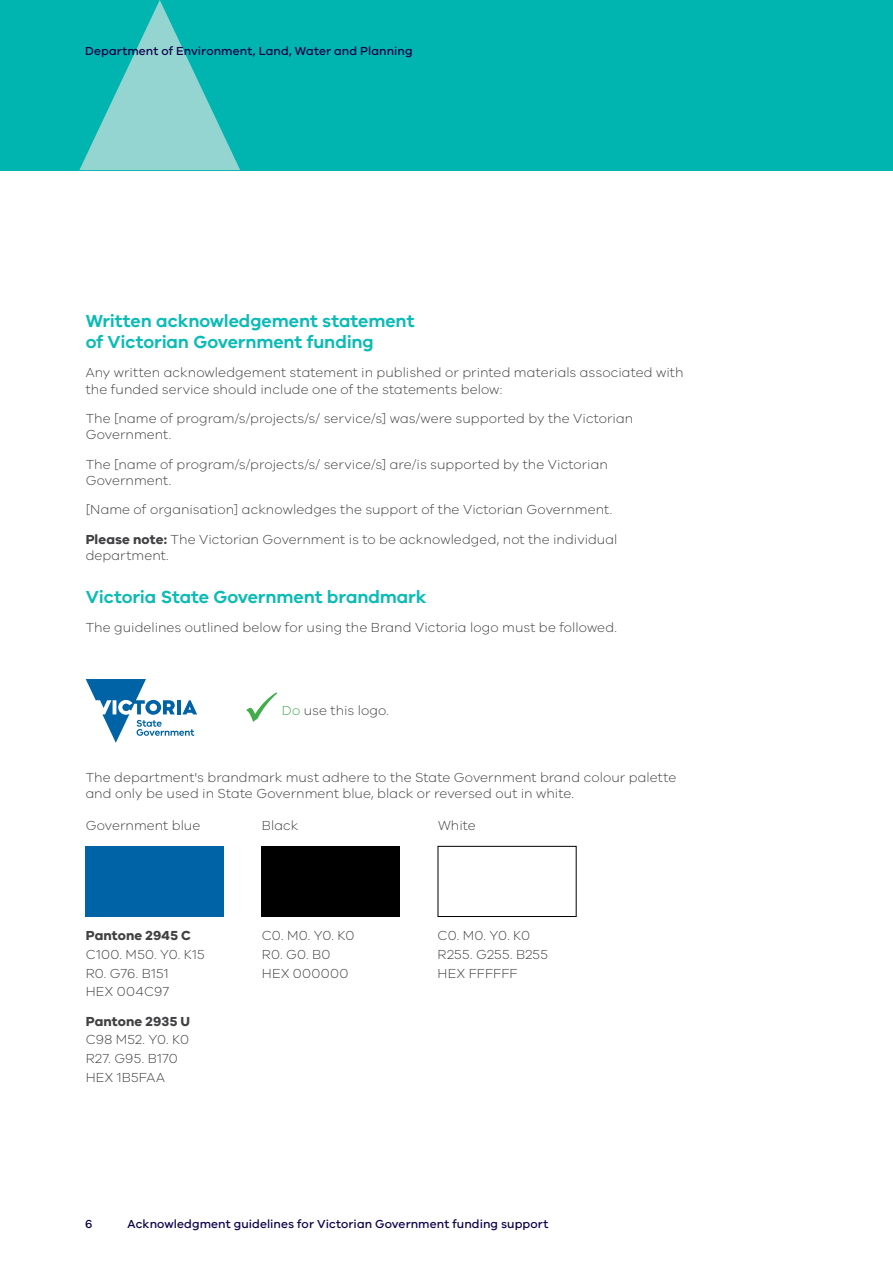
<style>
.page{position:relative;width:893px;height:1263px;background:#fff}
.page>*{position:absolute;margin:0;border:0;box-sizing:border-box;transform-origin:0 0}
.t1{font:600 18px/21px "VIC";letter-spacing:-.005em;color:#0bbbb5}
.t2{font:300 13.5px/18.8px "VIC";letter-spacing:.005em;color:#414042}
.t3{font:300 13.5px/18.8px "VIC";letter-spacing:.025em;color:#414042}
.t4{font:700 13.5px "VIC";letter-spacing:.01em;color:#414042}
.t5{font:500 12px "VIC";letter-spacing:.005em;color:#100249}
.s1{font-weight:700}
.s2{color:#40ad4a}
</style>
<div class="page">
<div style="left:0;top:0;width:893px;height:170px;background:#00b5af"></div>
<svg style="left:79px;top:0;width:161px;height:170px"></svg>
<svg style="left:86px;top:679px;width:111px;height:64px"></svg>
<div style="left:86px;top:846px;width:138px;height:70px;background:#0063a5"></div>
<div style="left:262px;top:846px;width:138px;height:70px;background:#000"></div>
<div style="left:438px;top:846px;width:139px;height:71px;border:1px solid #000"></div>
<svg style="left:246px;top:692px;width:31px;height:30px"></svg>
<p class="t5" style="left:85px;top:43px;width:329px">Department of Environment, Land, Water and Planning</p>
<h1 class="t1" style="left:86px;top:310px;width:330px">Written acknowledgement statement of Victorian Government funding</h1>
<p class="t2" style="left:86px;top:364px;width:599px;line-height:16.5px">Any written acknowledgement statement in published or printed materials associated with the funded service should include one of the statements below:</p>
<p class="t2" style="left:86px;top:410px;width:549px;line-height:16.5px">The [name of program/s/projects/s/ service/s] was/were supported by the Victorian<br>Government.</p>
<p class="t2" style="left:86px;top:455px;width:524px;line-height:16.5px">The [name of program/s/projects/s/ service/s] are/is supported by the Victorian<br>Government.</p>
<p class="t2" style="left:86px;top:495px;width:533px;line-height:29.2px">[Name of organisation] acknowledges the support of the Victorian Government.<br><span class="s1">Please note:</span> The Victorian Government is to be acknowledged, not the individual</p>
<p class="t2" style="left:86px;top:546px;width:85px">department.</p>
<h1 class="t1" style="left:86px;top:585px;width:342px">Victoria State Government brandmark</h1>
<p class="t2" style="left:86px;top:617px;width:533px">The guidelines outlined below for using the Brand Victoria logo must be followed.</p>
<p class="t2" style="left:282px;top:701px;width:109px"><span class="s2">Do</span> use this logo.</p>
<p class="t2" style="left:86px;top:768px;width:592px;line-height:16.5px">The department's brandmark must adhere to the State Government brand colour palette and only be used in State Government blue, black or reversed out in white.</p>
<p class="t2" style="left:86px;top:815px;width:116px">Government blue</p>
<p class="t2" style="left:262px;top:815px;width:38px">Black</p>
<p class="t2" style="left:438px;top:815px;width:39px">White</p>
<p class="t4" style="left:86px;top:927px;width:107px">Pantone 2945 C</p>
<p class="t2" style="left:86px;top:944px;width:121px">C100. M50. Y0. K15<br>R0. G76. B151<br>HEX 004C97</p>
<p class="t4" style="left:86px;top:1013px;width:106px">Pantone 2935 U</p>
<p class="t2" style="left:86px;top:1030px;width:105px">C98 M52. Y0. K0<br>R27. G95. B170<br>HEX 1B5FAA</p>
<p class="t3" style="left:262px;top:926px;width:94px">C0. M0. Y0. K0<br>R0. G0. B0<br>HEX 000000</p>
<p class="t2" style="left:438px;top:926px;width:112px">C0. M0. Y0. K0<br>R255. G255. B255<br>HEX FFFFFF</p>
<p class="t5" style="left:85px;top:1217px;width:9px">6</p>
<p class="t5" style="left:128px;top:1217px;width:422px">Acknowledgment guidelines for Victorian Government funding support</p>
</div>
